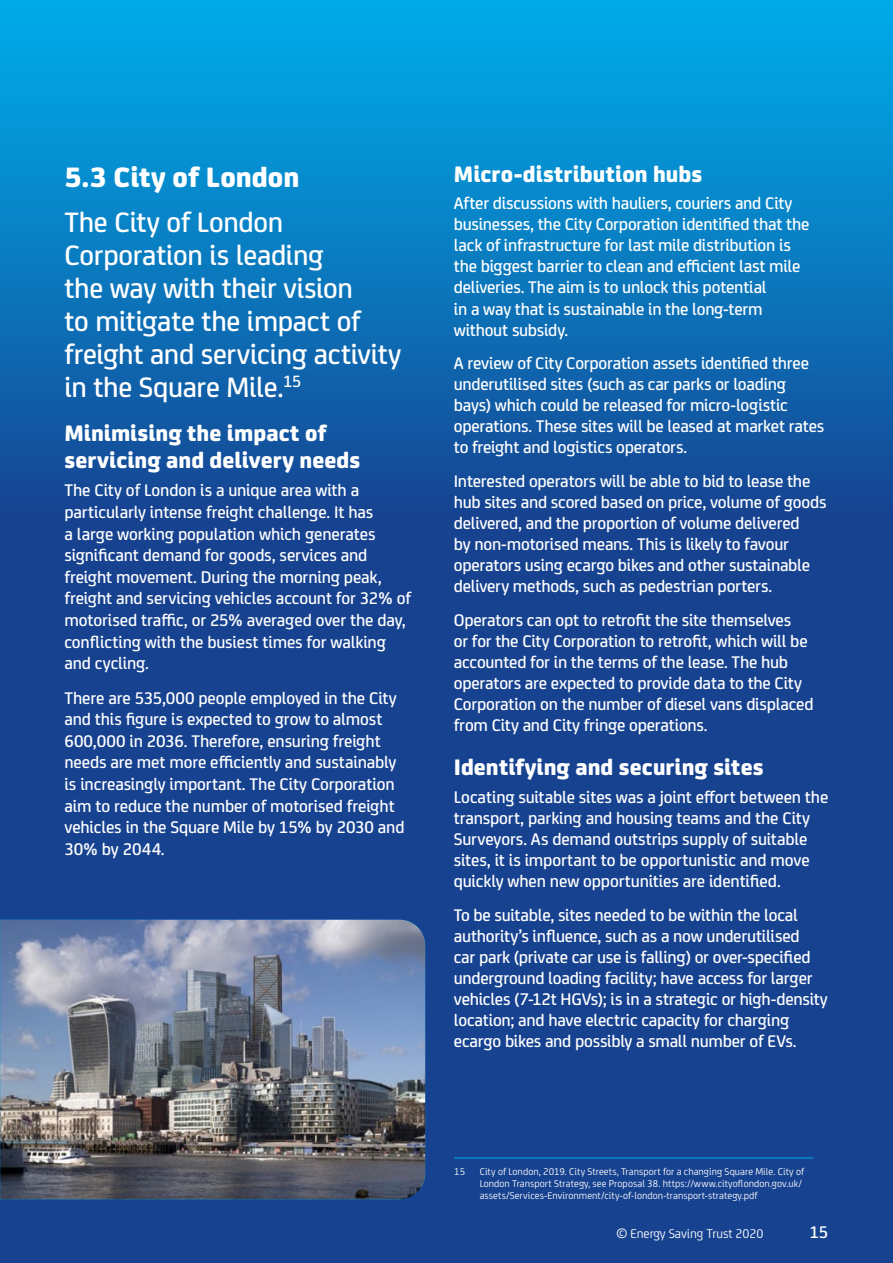
<style>
.page{position:relative;width:893px;height:1263px;background:#fff}
.page>*{position:absolute;margin:0;border:0;box-sizing:border-box;transform-origin:0 0}
.t1{font:500 30px/33px "Energy Saving Sans";letter-spacing:-.01em;color:#fff}
.t2{font:700 30px "Energy Saving Sans";letter-spacing:.005em;color:#fff}
.t3{font:700 24px/27px "Energy Saving Sans";letter-spacing:.005em;color:#fff}
.t4{font:500 18px/21px "Energy Saving Sans";letter-spacing:-.01em;color:#fff}
.t5{font:13.5px "Energy Saving Sans";letter-spacing:-.005em;color:#fff}
.t6{font:10.5px/12px "Energy Saving Sans";letter-spacing:.01em;color:#fff}
</style>
<div class="page">
<div style="left:0;top:517px;width:893px;height:746px;background:#174290"></div>
<div style="left:0;top:0;width:893px;height:517px;background:linear-gradient(to bottom,#00afec,#164593)"></div>
<hr style="left:0;top:674px;width:1px;height:258px;background:#174290">
<img style="left:0;top:920px;width:425px;height:279px">
<hr style="left:454px;top:1157px;width:359px;height:1px;background:#00ace9">
<h1 class="t2" style="left:64px;top:153px;width:236px">5.3 City of London</h1>
<h1 class="t1" style="left:64px;top:204px;width:338px">The City of London<br>Corporation is leading<br>the way with their vision<br>to mitigate the impact of freight and servicing activity in the Square Mile.<sup>15</sup></h1>
<h2 class="t3" style="left:64px;top:418px;width:297px">Minimising the impact of servicing and delivery needs</h2>
<p class="t4" style="left:64px;top:478px;width:348px;line-height:21.6px">The City of London is a unique area with a particularly intense freight challenge. It has<br>a large working population which generates significant demand for goods, services and freight movement. During the morning peak, freight and servicing vehicles account for 32% of motorised traffic, or 25% averaged over the day, conflicting with the busiest times for walking and cycling.</p>
<p class="t4" style="left:64px;top:686px;width:342px;line-height:21.6px">There are 535,000 people employed in the City and this figure is expected to grow to almost 600,000 in 2036. Therefore, ensuring freight needs are met more efficiently and sustainably is increasingly important. The City Corporation aim to reduce the number of motorised freight vehicles in the Square Mile by 15% by 2030 and 30% by 2044.</p>
<h2 class="t3" style="left:454px;top:159px;width:250px">Micro-distribution hubs</h2>
<p class="t4" style="left:454px;top:192px;width:357px">After discussions with hauliers, couriers and City businesses, the City Corporation identified that the lack of infrastructure for last mile distribution is the biggest barrier to clean and efficient last mile deliveries. The aim is to unlock this potential<br>in a way that is sustainable in the long-term without subsidy.</p>
<p class="t4" style="left:454px;top:352px;width:372px">A review of City Corporation assets identified three underutilised sites (such as car parks or loading bays) which could be released for micro-logistic operations. These sites will be leased at market rates to freight and logistics operators.</p>
<p class="t4" style="left:454px;top:469px;width:374px">Interested operators will be able to bid to lease the hub sites and scored based on price, volume of goods delivered, and the proportion of volume delivered<br>by non-motorised means. This is likely to favour operators using ecargo bikes and other sustainable delivery methods, such as pedestrian porters.</p>
<p class="t4" style="left:454px;top:608px;width:361px">Operators can opt to retrofit the site themselves<br>or for the City Corporation to retrofit, which will be accounted for in the terms of the lease. The hub operators are expected to provide data to the City Corporation on the number of diesel vans displaced from City and City fringe operations.</p>
<h2 class="t3" style="left:454px;top:752px;width:311px">Identifying and securing sites</h2>
<p class="t4" style="left:454px;top:785px;width:376px">Locating suitable sites was a joint effort between the transport, parking and housing teams and the City Surveyors. As demand outstrips supply of suitable sites, it is important to be opportunistic and move quickly when new opportunities are identified.</p>
<p class="t4" style="left:454px;top:903px;width:375px">To be suitable, sites needed to be within the local authority’s influence, such as a now underutilised<br>car park (private car use is falling) or over-specified underground loading facility; have access for larger vehicles (7-12t HGVs); is in a strategic or high-density location; and have electric capacity for charging ecargo bikes and possibly a small number of EVs.</p>
<p class="t6" style="left:454px;top:1165px;width:12px">15</p>
<p class="t6" style="left:480px;top:1165px;width:326px">City of London, 2019. City Streets, Transport for a changing Square Mile. City of<br>London Transport Strategy, see Proposal 38. https://www.cityoflondon.gov.uk/ assets/Services-Environment/city-of-london-transport-strategy.pdf</p>
<p class="t5" style="left:617px;top:1224px;width:148px">© Energy Saving Trust 2020</p>
<p class="t4" style="left:809px;top:1220px;width:20px">15</p>
</div>
